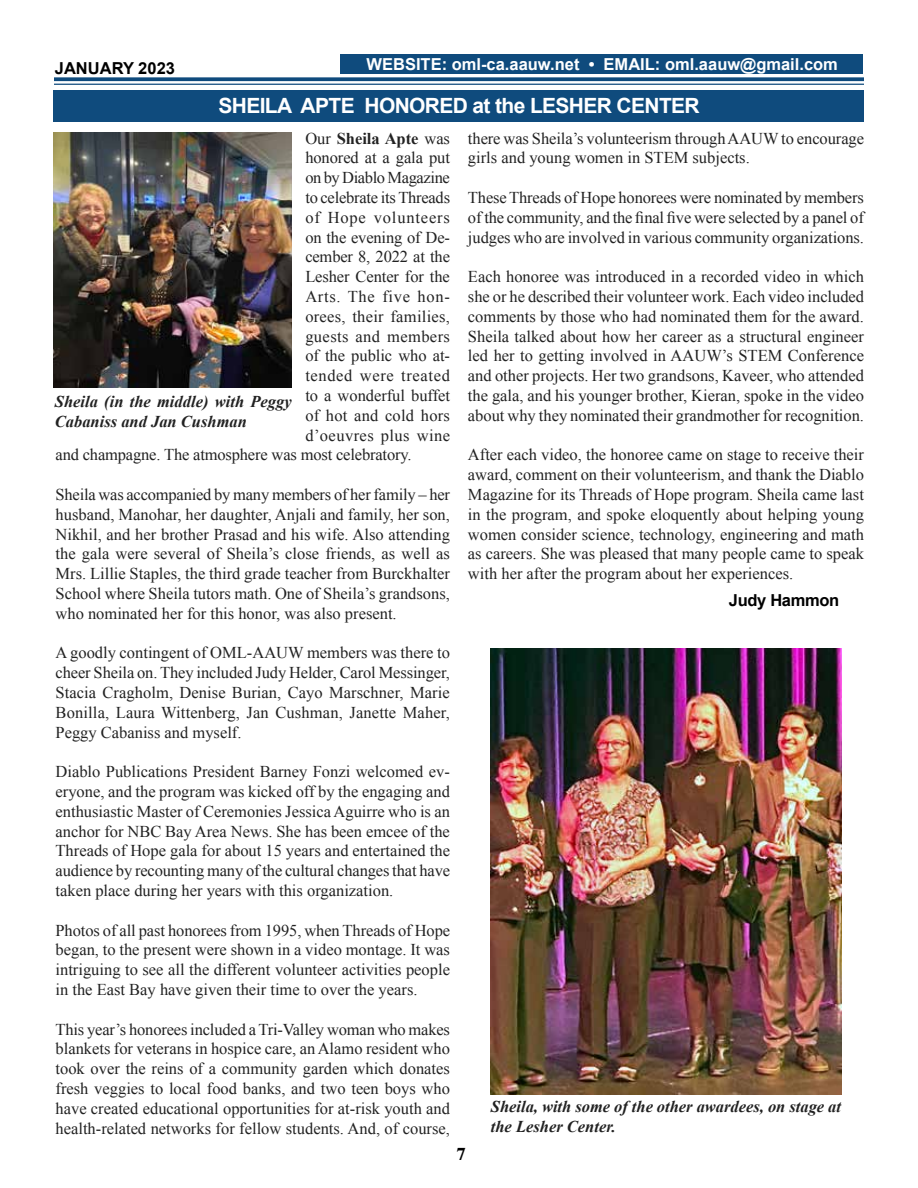
<style>
.page{position:relative;width:918px;height:1188px;background:#fff}
.page>*{position:absolute;margin:0;border:0;box-sizing:border-box;transform-origin:0 0}
.t1{font:700 21px "Arial";letter-spacing:-.03em;color:#fff}
.t2{font:700 18px "Times";color:#000}
.t3{font:16.5px/19.8px "Times New Roman";color:#222;text-align:justify}
.t4{font:italic 700 16.5px/19.8px "Times New Roman";color:#222}
.t5{font:700 16.5px "Arial";color:#fff}
.t6{font:16.5px "Times New Roman";letter-spacing:.04em;color:#222}
.t7{font:16.5px "Times New Roman";letter-spacing:.025em;color:#222}
.t8{font:16.5px "Times New Roman";letter-spacing:-.025em;color:#222}
.t9{font:700 16.5px "Times New Roman";letter-spacing:-.005em;color:#222}
.t10{font:16.5px "Times New Roman";letter-spacing:.05em;color:#222}
.t11{font:700 16.5px "Arial";color:#000}
.t12{font:700 16.5px "Arial";letter-spacing:-.02em;color:#000}
.s1{font-weight:400}
</style>
<div class="page">
<svg style="left:54px;top:81px;width:810px;height:3px"></svg>
<svg style="left:54px;top:77px;width:810px;height:4px;background:#245b88"></svg>
<hr style="left:54px;top:84px;width:810px;height:1px;background:#0f4b7d">
<div style="left:340px;top:54px;width:523px;height:20px;background:#0f4b7d"></div>
<div style="left:53px;top:90px;width:811px;height:32px;background:#0f4b7d"></div>
<img style="left:54px;top:132px;width:238px;height:255px">
<img style="left:491px;top:648px;width:350px;height:446px">
<p class="t11" style="left:55px;top:58px;width:122px">JANUARY 2023</p>
<p class="t5" style="left:367px;top:54px;width:473px">WEBSITE: oml-ca.aauw.net • EMAIL: oml.aauw@gmail.com</p>
<p class="t1" style="left:218px;top:92px;width:483px">SHEILA APTE HONORED at the LESHER CENTER</p>
<p class="t9" style="left:305px;top:127px;width:146px"><span class="s1">Our</span> Sheila Apte <span class="s1">was</span></p>
<p class="t3" style="left:305px;top:148px;width:146px">honored at a gala put</p>
<p class="t8" style="left:305px;top:167px;width:146px">on by Diablo Magazine</p>
<p class="t3" style="left:305px;top:187px;width:146px">to celebrate its Threads</p>
<p class="t10" style="left:305px;top:206px;width:146px">of Hope volunteers</p>
<p class="t3" style="left:305px;top:227px;width:146px">on the evening of De-</p>
<p class="t3" style="left:305px;top:247px;width:146px">cember 8, 2022 at the</p>
<p class="t3" style="left:305px;top:266px;width:146px">Lesher Center for the</p>
<p class="t6" style="left:305px;top:285px;width:146px">Arts. The five hon-</p>
<p class="t3" style="left:305px;top:306px;width:146px">orees, their families,</p>
<p class="t7" style="left:305px;top:325px;width:146px">guests and members</p>
<p class="t3" style="left:305px;top:346px;width:146px">of the public who at-</p>
<p class="t6" style="left:305px;top:365px;width:146px">tended were treated</p>
<p class="t3" style="left:305px;top:385px;width:146px">to a wonderful buffet</p>
<p class="t3" style="left:305px;top:405px;width:146px">of hot and cold hors</p>
<p class="t7" style="left:305px;top:424px;width:146px">d’oeuvres plus wine</p>
<p class="t3" style="left:56px;top:445px;width:358px">and champagne. The atmosphere was most celebratory.</p>
<p class="t3" style="left:56px;top:484px;width:396px">Sheila was accompanied by many members of her family – her husband, Manohar, her daughter, Anjali and family, her son, Nikhil, and her brother Prasad and his wife. Also attending the gala were several of Sheila’s close friends, as well as Mrs. Lillie Staples, the third grade teacher from Burckhalter School where Sheila tutors math. One of Sheila’s grandsons, who nominated her for this honor, was also present.</p>
<p class="t3" style="left:56px;top:643px;width:396px">A goodly contingent of OML-AAUW members was there to cheer Sheila on. They included Judy Helder, Carol Messinger, Stacia Cragholm, Denise Burian, Cayo Marschner, Marie Bonilla, Laura Wittenberg, Jan Cushman, Janette Maher, Peggy Cabaniss and myself.</p>
<p class="t3" style="left:56px;top:761px;width:396px">Diablo Publications President Barney Fonzi welcomed ev&shy;eryone, and the program was kicked off by the engaging and enthusiastic Master of Ceremonies Jessica Aguirre who is an anchor for NBC Bay Area News. She has been emcee of the Threads of Hope gala for about 15 years and entertained the audience by recounting many of the cultural changes that have taken place during her years with this organization.</p>
<p class="t3" style="left:56px;top:920px;width:396px">Photos of all past honorees from 1995, when Threads of Hope began, to the present were shown in a video montage. It was intriguing to see all the different volunteer activities people in the East Bay have given their time to over the years.</p>
<p class="t3" style="left:56px;top:1019px;width:396px">This year’s honorees included a Tri-Valley woman who makes blankets for veterans in hospice care, an Alamo resident who took over the reins of a community garden which donates fresh veggies to local food banks, and two teen boys who have created educational opportunities for at-risk youth and health-related networks for fellow students. And, of course,</p>
<p class="t4" style="left:55px;top:391px;width:238px">Sheila (in the middle) with Peggy<br>Cabaniss and Jan Cushman</p>
<p class="t3" style="left:468px;top:128px;width:398px">there was Sheila’s volunteerism through AAUW to encourage girls and young women in STEM subjects.</p>
<p class="t3" style="left:468px;top:187px;width:398px">These Threads of Hope honorees were nominated by members of the community, and the final five were selected by a panel of judges who are involved in various community organizations.</p>
<p class="t3" style="left:468px;top:266px;width:398px">Each honoree was introduced in a recorded video in which she or he described their volunteer work. Each video included comments by those who had nominated them for the award.<br>Sheila talked about how her career as a structural engineer led her to getting involved in AAUW’s STEM Conference and other projects. Her two grandsons, Kaveer, who attended the gala, and his younger brother, Kieran, spoke in the video about why they nominated their grandmother for recognition.</p>
<p class="t3" style="left:468px;top:445px;width:398px">After each video, the honoree came on stage to receive their award, comment on their volunteerism, and thank the Diablo Magazine for its Threads of Hope program. Sheila came last in the program, and spoke eloquently about helping young women consider science, technology, engineering and math as careers. She was pleased that many people came to speak with her after the program about her experiences.</p>
<p class="t12" style="left:729px;top:589px;width:112px">Judy Hammon</p>
<p class="t4" style="left:491px;top:1096px;width:352px">Sheila, with some of the other awardees, on stage at the Lesher Center.</p>
<p class="t2" style="left:457px;top:1136px;width:10px">7</p>
</div>
